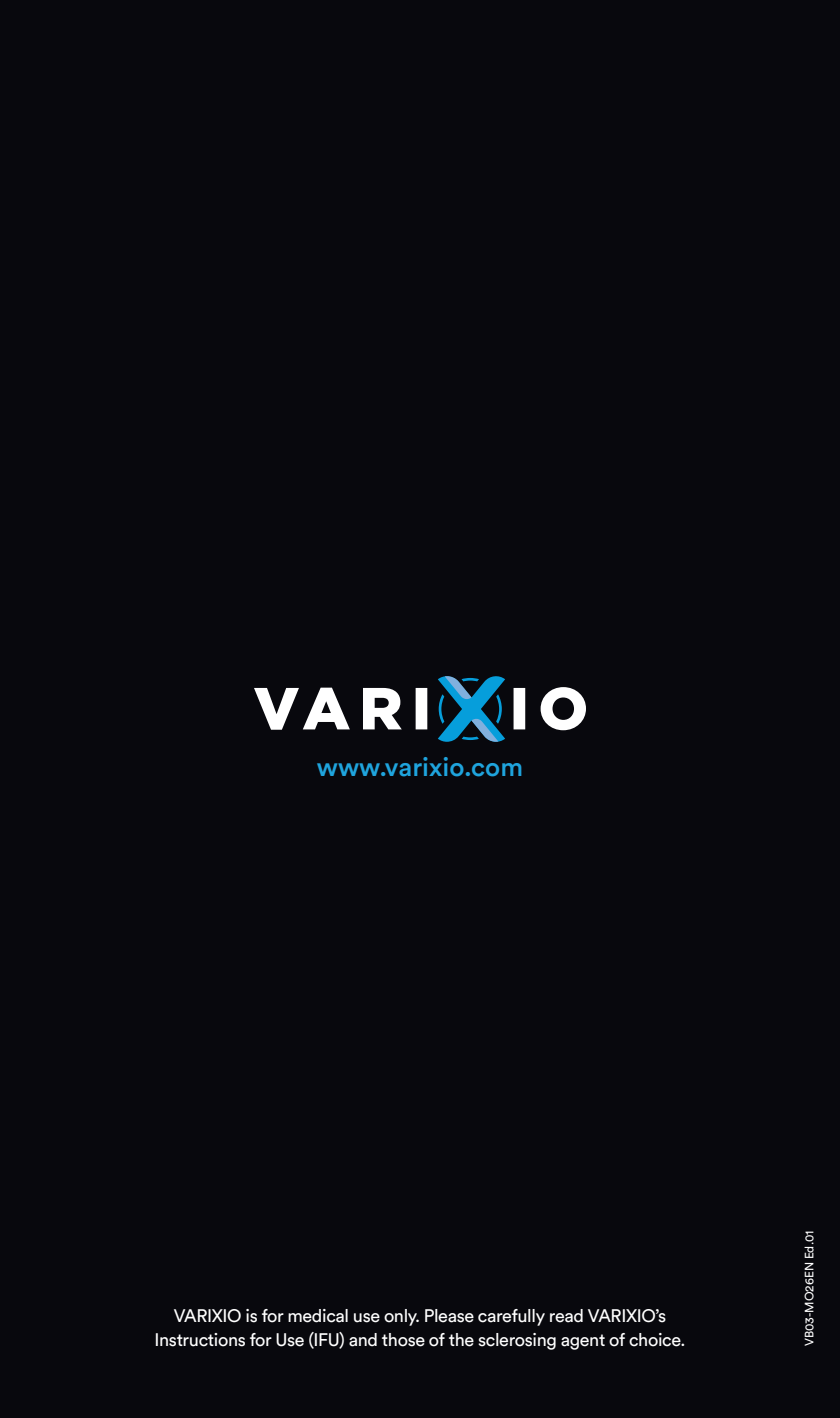
<style>
.page{position:relative;width:840px;height:1418px;background:#fff}
.page>*{position:absolute;margin:0;border:0;box-sizing:border-box;transform-origin:0 0}
.t1{font:500 26px "Circular Std";color:#1fa4dd}
.t2{font:18px/24px "Circular Std";letter-spacing:-.02em;color:#fff;text-align:center}
.t3{font:12px "Circular Std";color:#fff}
</style>
<div class="page">
<div style="left:0;top:0;width:839px;height:1417px;background:#08080d"></div>
<svg style="left:254px;top:676px;width:331px;height:66px"></svg>
<p class="t1" style="left:317px;top:751px;width:207px">www.varixio.com</p>
<p class="t2" style="left:154px;top:1303px;width:532px">VARIXIO is for medical use only. Please carefully read VARIXIO’s<br>Instructions for Use (IFU) and those of the sclerosing agent of choice.</p>
<p class="t3" style="left:801px;top:1345px;width:117px;rotate:-90deg">VB03-MO26EN Ed.01</p>
</div>
